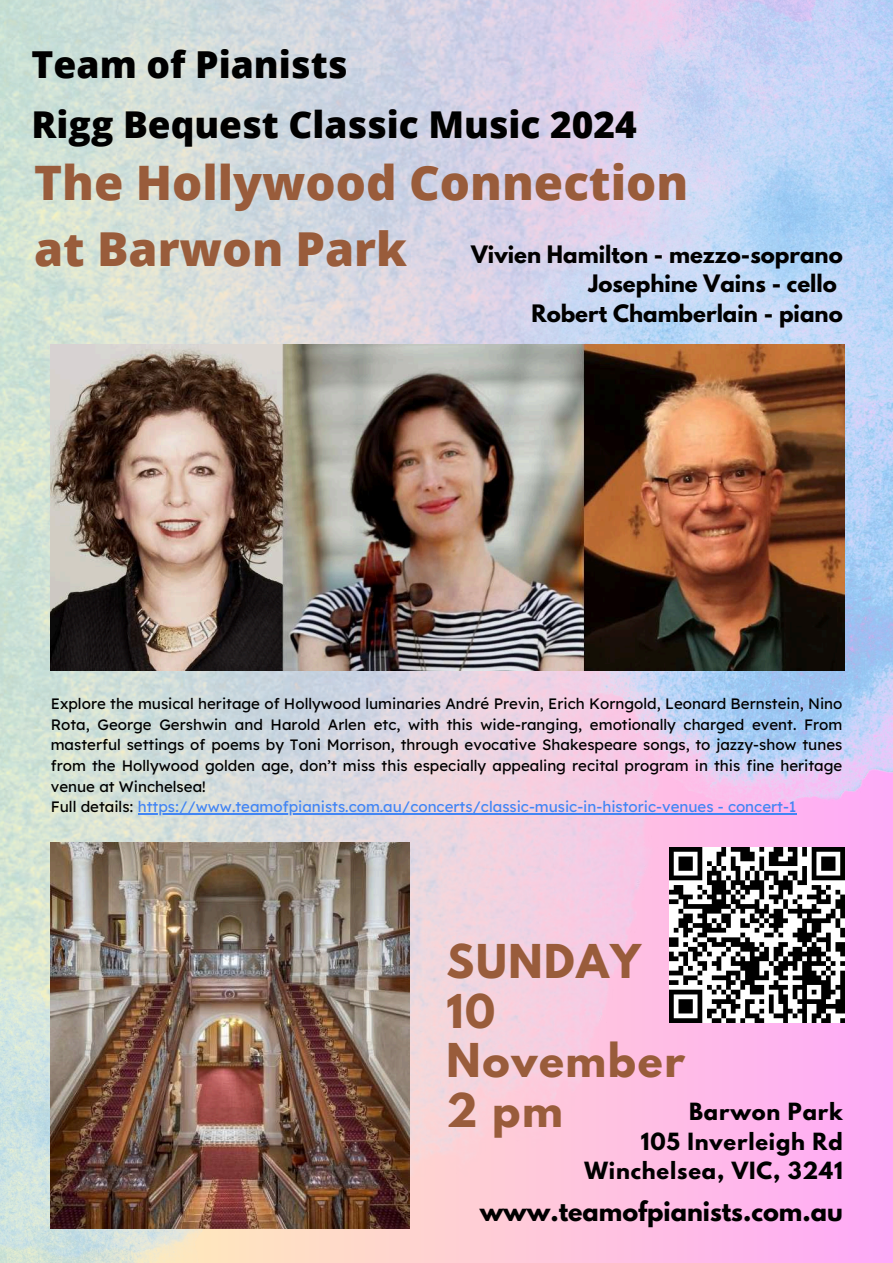
<style>
.page{position:relative;width:893px;height:1263px;background:#fff}
.page>*{position:absolute;margin:0;border:0;box-sizing:border-box;transform-origin:0 0}
.t1{font:800 47.55px "Open Sans";color:#995c3b}
.t2{font:800 46.8px "Open Sans";color:#995c3b}
.t3{font:700 41.33px/49.5px "League Spartan";letter-spacing:.04em;color:#995c3b}
.t4{font:800 37.2px "Open Sans";color:#000}
.t5{font:800 36.97px "Open Sans";color:#000}
.t6{font:700 23.92px "League Spartan";color:#000}
.t7{font:700 21.3px/29.4px "League Spartan";color:#000;text-align:right}
.t8{font:700 21px/29.2px "League Spartan";letter-spacing:.04em;color:#000;text-align:right}
.t9{font:15.08px/20.7px "Lexend Deca";color:#000}
.s1{color:#4285f4}
</style>
<div class="page">
<img style="left:0;top:0;width:893px;height:1263px">
<img style="left:503px;top:0;width:390px;height:848px">
<img style="left:0;top:976px;width:213px;height:287px">
<img style="left:575px;top:0;width:318px;height:405px">
<img style="left:51px;top:843px;width:358px;height:386px">
<img style="left:669px;top:847px;width:176px;height:176px">
<img style="left:51px;top:345px;width:793px;height:325px">
<hr style="left:138px;top:813px;width:658px;height:2px;background:#4285f4">
<h3 class="t4" style="left:32px;top:38px;width:317px">Team of Pianists</h3>
<h3 class="t5" style="left:32px;top:98px;width:606px">Rigg Bequest Classic Music 2024</h3>
<h1 class="t1" style="left:34px;top:150px;width:656px">The Hollywood Connection</h1>
<h2 class="t2" style="left:34px;top:216px;width:374px">at Barwon Park</h2>
<h3 class="t7" style="left:471px;top:242px;width:373px">Vivien Hamilton - mezzo-soprano<br>Josephine Vains - cello<br>Robert Chamberlain - piano</h3>
<p class="t9" style="left:51px;top:693px;width:793px">Explore the musical heritage of Hollywood luminaries André Previn, Erich Korngold, Leonard Bernstein, Nino Rota, George Gershwin and Harold Arlen etc, with this wide-ranging, emotionally charged event. From masterful settings of poems by Toni Morrison, through evocative Shakespeare songs, to jazzy-show tunes from the Hollywood golden age, don’t miss this especially appealing recital program in this fine heritage venue at Winchelsea!<br>Full details: <span class="s1">https://www.teamofpianists.com.au/concerts/classic-music-in-historic-venues - concert-1</span></p>
<h3 class="t3" style="left:446px;top:942px;width:240px">SUNDAY<br>10<br>November<br>2 pm</h3>
<h3 class="t8" style="left:584px;top:1100px;width:260px">Barwon Park<br>105 Inverleigh Rd<br>Winchelsea, VIC, 3241</h3>
<h3 class="t6" style="left:480px;top:1199px;width:364px">www.teamofpianists.com.au</h3>
</div>
